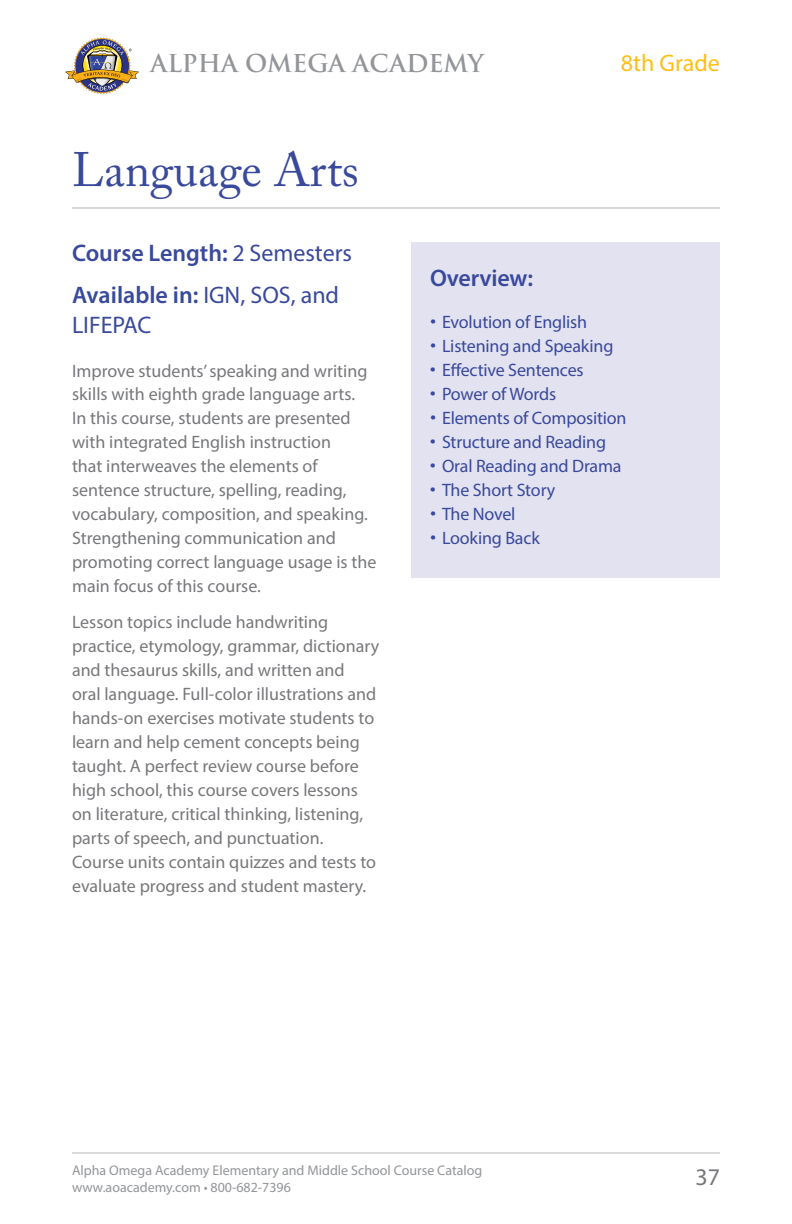
<style>
.page{position:relative;width:792px;height:1224px;background:#fff}
.page>*{position:absolute;margin:0;border:0;box-sizing:border-box;transform-origin:0 0}
.t1{font:48px "Adobe Caslon Pro";color:#39499b}
.t2{font:600 24px/42px "Myriad Pro";color:#39499b}
.t3{font:700 24px "Trajan";color:#939598}
.t4{font:24px "Myriad Pro";color:#febe14}
.t5{font:24px "Myriad Pro";color:#39499b}
.t6{font:24px "Myriad Pro";color:#77787b}
.t7{font:18px/24px "Myriad Pro";color:#77787b}
.t8{font:18px "Myriad Pro";letter-spacing:-.01em;color:#39499b}
.t9{font:14px/16.8px "Myriad Pro";color:#939598}
.s1{font-weight:400}
.s2{font-family:"Adobe Caslon Pro"}
</style>
<div class="page">
<hr style="left:72px;top:208px;width:648px;height:1px;background:#b1b4b6">
<hr style="left:72px;top:1153px;width:648px;height:1px;background:#b1b4b6">
<img style="left:65px;top:37px;width:74px;height:57px">
<div style="left:411px;top:242px;width:309px;height:336px;background:#e3e2f1"></div>
<h2 class="t3" style="left:151px;top:48px;width:335px">ALPHA OMEGA ACADEMY</h2>
<h1 class="t1" style="left:72px;top:141px;width:289px">Language Arts</h1>
<h2 class="t4" style="left:621px;top:48px;width:101px">8th Grade</h2>
<h2 class="t2" style="left:72px;top:231px;width:282px">Course Length: <span class="s1">2 Semesters<br></span>Available in: <span class="s1">IGN, SOS, and</span></h2>
<h2 class="t5" style="left:72px;top:310px;width:81px">LIFEPAC</h2>
<p class="t7" style="left:72px;top:358px;width:306px">Improve students’ speaking and writing skills with eighth grade language arts.<br>In this course, students are presented with integrated English instruction<br>that interweaves the elements of sentence structure, spelling, reading, vocabulary, composition, and speaking.<br>Strengthening communication and promoting correct language usage is the main focus of this course.</p>
<p class="t7" style="left:72px;top:610px;width:309px">Lesson topics include handwriting practice, etymology, grammar, dictionary and thesaurus skills, and written and<br>oral language. Full-color illustrations and hands-on exercises motivate students to learn and help cement concepts being taught. A perfect review course before high school, this course covers lessons on literature, critical thinking, listening, parts of speech, and punctuation.<br>Course units contain quizzes and tests to evaluate progress and student mastery.</p>
<h2 class="t2" style="left:430px;top:256px;width:105px">Overview:</h2>
<p class="t8" style="left:430px;top:310px;width:159px"><span class="s2">•</span> Evolution of English</p>
<p class="t8" style="left:430px;top:334px;width:185px"><span class="s2">•</span> Listening and Speaking</p>
<p class="t8" style="left:430px;top:358px;width:155px"><span class="s2">•</span> Effective Sentences</p>
<p class="t8" style="left:430px;top:382px;width:128px"><span class="s2">•</span> Power of Words</p>
<p class="t8" style="left:430px;top:406px;width:198px"><span class="s2">•</span> Elements of Composition</p>
<p class="t8" style="left:430px;top:430px;width:178px"><span class="s2">•</span> Structure and Reading</p>
<p class="t8" style="left:430px;top:454px;width:193px"><span class="s2">•</span> Oral Reading and Drama</p>
<p class="t8" style="left:430px;top:478px;width:127px"><span class="s2">•</span> The Short Story</p>
<p class="t8" style="left:430px;top:502px;width:87px"><span class="s2">•</span> The Novel</p>
<p class="t8" style="left:430px;top:526px;width:111px"><span class="s2">•</span> Looking Back</p>
<p class="t9" style="left:72px;top:1162px;width:412px">Alpha Omega Academy Elementary and Middle School Course Catalog www.aoacademy.com • 800-682-7396</p>
<h2 class="t6" style="left:695px;top:1162px;width:26px">37</h2>
</div>
